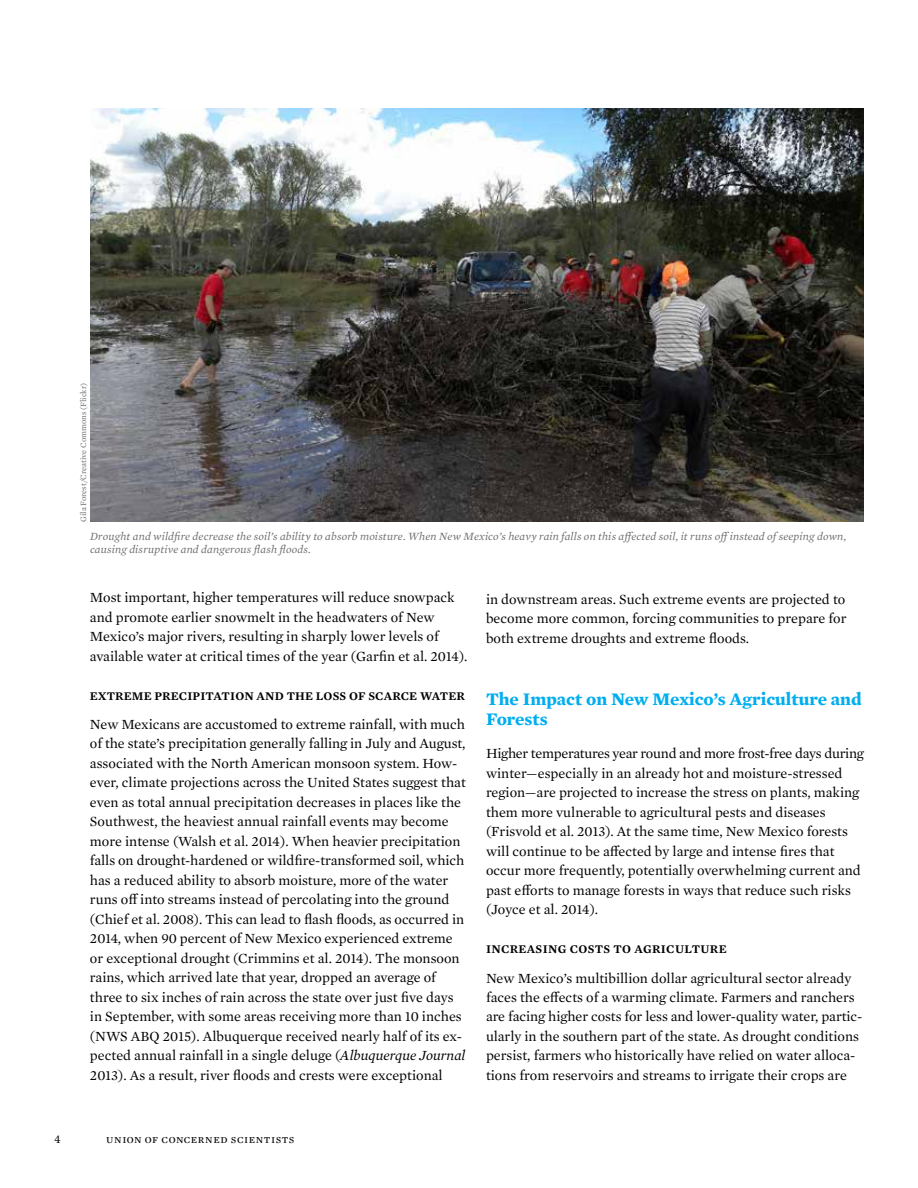
<style>
.page{position:relative;width:918px;height:1188px;background:#fff}
.page>*{position:absolute;margin:0;border:0;box-sizing:border-box;transform-origin:0 0}
.t1{font:700 18px/20.2px "Mercury Text G1";color:#00aeef}
.t2{font:14.25px/19.5px "Mercury Text G1";color:#000}
.t3{font:600 12px "Mercury Text G1";letter-spacing:.01em;color:#000}
.t4{font:600 12px "Mercury Text G1";letter-spacing:.03em;color:#000}
.t5{font:12px "Mercury Text G1";letter-spacing:.045em;color:#000}
.t6{font:italic 11.25px/13.5px "Mercury Text G1";letter-spacing:.015em;color:#6d6e71}
.t7{font:8.25px "Mercury Text G1";color:#6d6e71}
.s1{font-style:italic}
</style>
<div class="page">
<img style="left:90px;top:108px;width:774px;height:414px">
<p class="t7" style="left:78px;top:522px;width:141px;rotate:-90deg">Gila Forest/Creative Commons (Flickr)</p>
<p class="t6" style="left:90px;top:529px;width:758px">Drought and wildfire decrease the soil’s ability to absorb moisture. When New Mexico’s heavy rain falls on this affected soil, it runs off instead of seeping down, causing disruptive and dangerous flash floods.</p>
<p class="t2" style="left:90px;top:587px;width:379px">Most important, higher temperatures will reduce snowpack and promote earlier snowmelt in the headwaters of New Mexico’s major rivers, resulting in sharply lower levels of available water at critical times of the year (Garfin et al. 2014).</p>
<p class="t3" style="left:90px;top:687px;width:376px">EXTREME PRECIPITATION AND THE LOSS OF SCARCE WATER</p>
<p class="t2" style="left:90px;top:714px;width:377px">New Mexicans are accustomed to extreme rainfall, with much of the state’s precipitation generally falling in July and August, associated with the North American monsoon system. How&shy;ever, climate projections across the United States suggest that even as total annual precipitation decreases in places like the Southwest, the heaviest annual rainfall events may become more intense (Walsh et al. 2014). When heavier precipitation falls on drought-hardened or wildfire-transformed soil, which has a reduced ability to absorb moisture, more of the water runs off into streams instead of percolating into the ground (Chief et al. 2008). This can lead to flash floods, as occurred in 2014, when 90 percent of New Mexico experienced extreme or exceptional drought (Crimmins et al. 2014). The monsoon rains, which arrived late that year, dropped an average of three to six inches of rain across the state over just five days in September, with some areas receiving more than 10 inches (NWS ABQ 2015). Albuquerque received nearly half of its ex&shy;pected annual rainfall in a single deluge (<span class="s1">Albuquerque Journal </span>2013). As a result, river floods and crests were exceptional</p>
<p class="t2" style="left:486px;top:588px;width:362px;text-align:justify">in downstream areas. Such extreme events are projected to become more common, forcing communities to prepare for both extreme droughts and extreme floods.</p>
<p class="t1" style="left:486px;top:688px;width:377px">The Impact on New Mexico’s Agriculture and<br>Forests</p>
<p class="t2" style="left:486px;top:743px;width:380px">Higher temperatures year round and more frost-free days during winter—especially in an already hot and moisture-stressed region—are projected to increase the stress on plants, making them more vulnerable to agricultural pests and diseases (Frisvold et al. 2013). At the same time, New Mexico forests will continue to be affected by large and intense fires that occur more frequently, potentially overwhelming current and past efforts to manage forests in ways that reduce such risks (Joyce et al. 2014).</p>
<p class="t4" style="left:486px;top:940px;width:242px">INCREASING COSTS TO AGRICULTURE</p>
<p class="t2" style="left:486px;top:967px;width:378px">New Mexico’s multibillion dollar agricultural sector already faces the effects of a warming climate. Farmers and ranchers are facing higher costs for less and lower-quality water, partic&shy;ularly in the southern part of the state. As drought conditions persist, farmers who historically have relied on water alloca&shy;tions from reservoirs and streams to irrigate their crops are</p>
<p class="t5" style="left:54px;top:1130px;width:8px">4</p>
<p class="t5" style="left:106px;top:1130px;width:190px">union of concerned scientists</p>
</div>
